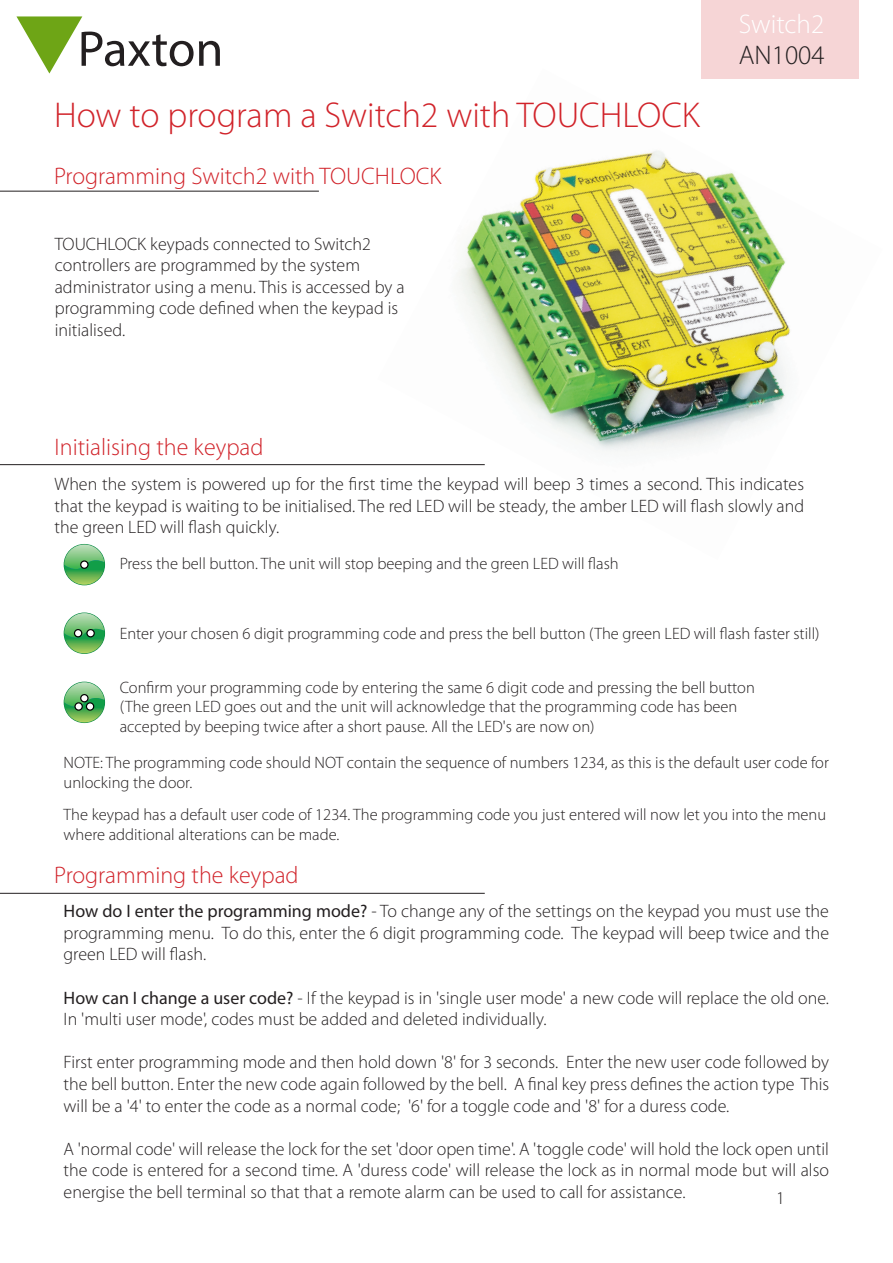
<style>
.page{position:relative;width:893px;height:1263px;background:#fff}
.page>*{position:absolute;margin:0;border:0;box-sizing:border-box;transform-origin:0 0}
.AN_Title{font:300 36px "Myriad Pro";color:#d1232a}
.AN_Title-2{font:300 27px "Myriad Pro";color:#fff}
.AN_Title-3{font:300 27px "Myriad Pro";color:#231f20}
.Section_title{font:300 24px "Myriad Pro";color:#d1232a}
.Question_and_Answer{font:300 18px/21.6px "Myriad Pro";color:#231f20;text-align:justify}
.Text_-_12pt{font:300 18px/21.6px "Myriad Pro";color:#231f20;text-align:justify}
.Text_-_9pt{font:300 16.5px/19.8px "Myriad Pro";color:#231f20}
.Text_-_12pt-2{font:300 16.5px/19.8px "Myriad Pro";color:#231f20}
.Text_-_8pt_center{font:300 16.5px/19.8px "Myriad Pro";color:#231f20}
.s1{font-weight:400}
</style>
<div class="page">
<svg style="left:16px;top:16px;width:204px;height:58px"></svg>
<img style="left:377px;top:68px;width:414px;height:398px">
<hr style="left:0;top:191px;width:319px;height:1px;background:#231f20">
<hr style="left:0;top:464px;width:485px;height:1px;background:#231f20">
<div style="left:64px;top:544px;width:41px;height:41px;border:1px solid #0b8c44;border-radius:50%"></div>
<svg style="left:64px;top:544px;width:40px;height:41px"></svg>
<svg style="left:81px;top:561px;width:7px;height:7px"></svg>
<div style="left:80px;top:560px;width:9px;height:9px;border:1px solid #000;border-radius:50%"></div>
<div style="left:64px;top:612px;width:41px;height:42px;border:1px solid #0b8c44;border-radius:50%"></div>
<svg style="left:64px;top:613px;width:40px;height:40px"></svg>
<div style="left:87px;top:630px;width:7px;height:7px;background:#fff;border-radius:50%"></div>
<div style="left:86px;top:629px;width:9px;height:8px;border:1px solid #000;border-radius:50%"></div>
<div style="left:74px;top:630px;width:8px;height:7px;background:#fff;border-radius:50%"></div>
<div style="left:74px;top:629px;width:8px;height:8px;border:1px solid #000;border-radius:50%"></div>
<div style="left:64px;top:682px;width:41px;height:41px;border:1px solid #0b8c44;border-radius:50%"></div>
<svg style="left:64px;top:682px;width:40px;height:40px"></svg>
<div style="left:81px;top:695px;width:7px;height:7px;background:#fff;border-radius:50%"></div>
<div style="left:80px;top:694px;width:9px;height:8px;border:1px solid #000;border-radius:50%"></div>
<svg style="left:75px;top:703px;width:7px;height:7px"></svg>
<div style="left:74px;top:702px;width:9px;height:9px;border:1px solid #000;border-radius:50%"></div>
<div style="left:86px;top:703px;width:8px;height:7px;background:#fff;border-radius:50%"></div>
<div style="left:86px;top:702px;width:8px;height:9px;border:1px solid #000;border-radius:50%"></div>
<hr style="left:0;top:893px;width:485px;height:1px;background:#231f20">
<div style="left:702px;top:0;width:157px;height:79px;background:#f6d5d6"></div>
<p class="AN_Title-2" style="left:739px;top:8px;width:87px">Switch2</p>
<p class="AN_Title" style="left:54px;top:93px;width:647px">How to program a Switch2 with TOUCHLOCK</p>
<p class="Section_title" style="left:54px;top:162px;width:389px">Programming Switch2 with TOUCHLOCK</p>
<p class="Text_-_12pt" style="left:55px;top:233px;width:351px;text-align:left">TOUCHLOCK keypads connected to Switch2 controllers are programmed by the system administrator using a menu. This is accessed by a programming code defined when the keypad is initialised.</p>
<p class="AN_Title-3" style="left:739px;top:39px;width:87px">AN1004</p>
<p class="Section_title" style="left:55px;top:433px;width:210px">Initialising the keypad</p>
<p class="Text_-_12pt" style="left:55px;top:473px;width:751px">When the system is powered up for the first time the keypad will beep 3 times a second. This indicates that the keypad is waiting to be initialised. The red LED will be steady, the amber LED will flash slowly and the green LED will flash quickly.</p>
<p class="Text_-_9pt" style="left:120px;top:553px;width:501px">Press the bell button. The unit will stop beeping and the green LED will flash</p>
<p class="Text_-_9pt" style="left:120px;top:624px;width:701px">Enter your chosen 6 digit programming code and press the bell button (The green LED will flash faster still)</p>
<p class="Text_-_9pt" style="left:120px;top:677px;width:637px">Confirm your programming code by entering the same 6 digit code and pressing the bell button (The green LED goes out and the unit will acknowledge that the programming code has been accepted by beeping twice after a short pause. All the LED's are now on)</p>
<p class="Text_-_8pt_center" style="left:64px;top:752px;width:767px">NOTE: The programming code should NOT contain the sequence of numbers 1234, as this is the default user code for unlocking the door.</p>
<p class="Text_-_12pt-2" style="left:64px;top:805px;width:764px">The keypad has a default user code of 1234. The programming code you just entered will now let you into the menu where additional alterations can be made.</p>
<p class="Section_title" style="left:54px;top:860px;width:246px">Programming the keypad</p>
<p class="Question_and_Answer" style="left:64px;top:900px;width:767px"><span class="s1">How do I enter the programming mode?</span> - To change any of the settings on the keypad you must use the programming menu. To do this, enter the 6 digit programming code. The keypad will beep twice and the green LED will flash.</p>
<p class="Question_and_Answer" style="left:64px;top:987px;width:767px"><span class="s1">How can I change a user code?</span> - If the keypad is in 'single user mode' a new code will replace the old one.<br>In 'multi user mode', codes must be added and deleted individually.</p>
<p class="Question_and_Answer" style="left:64px;top:1051px;width:767px">First enter programming mode and then hold down '8' for 3 seconds. Enter the new user code followed by the bell button. Enter the new code again followed by the bell. A final key press defines the action type This will be a '4' to enter the code as a normal code; '6' for a toggle code and '8' for a duress code.</p>
<p class="Question_and_Answer" style="left:64px;top:1138px;width:767px">A 'normal code' will release the lock for the set 'door open time'. A 'toggle code' will hold the lock open until the code is entered for a second time. A 'duress code' will release the lock as in normal mode but will also energise the bell terminal so that that a remote alarm can be used to call for assistance.</p>
<p class="Question_and_Answer" style="left:776px;top:1187px;width:10px">1</p>
</div>
